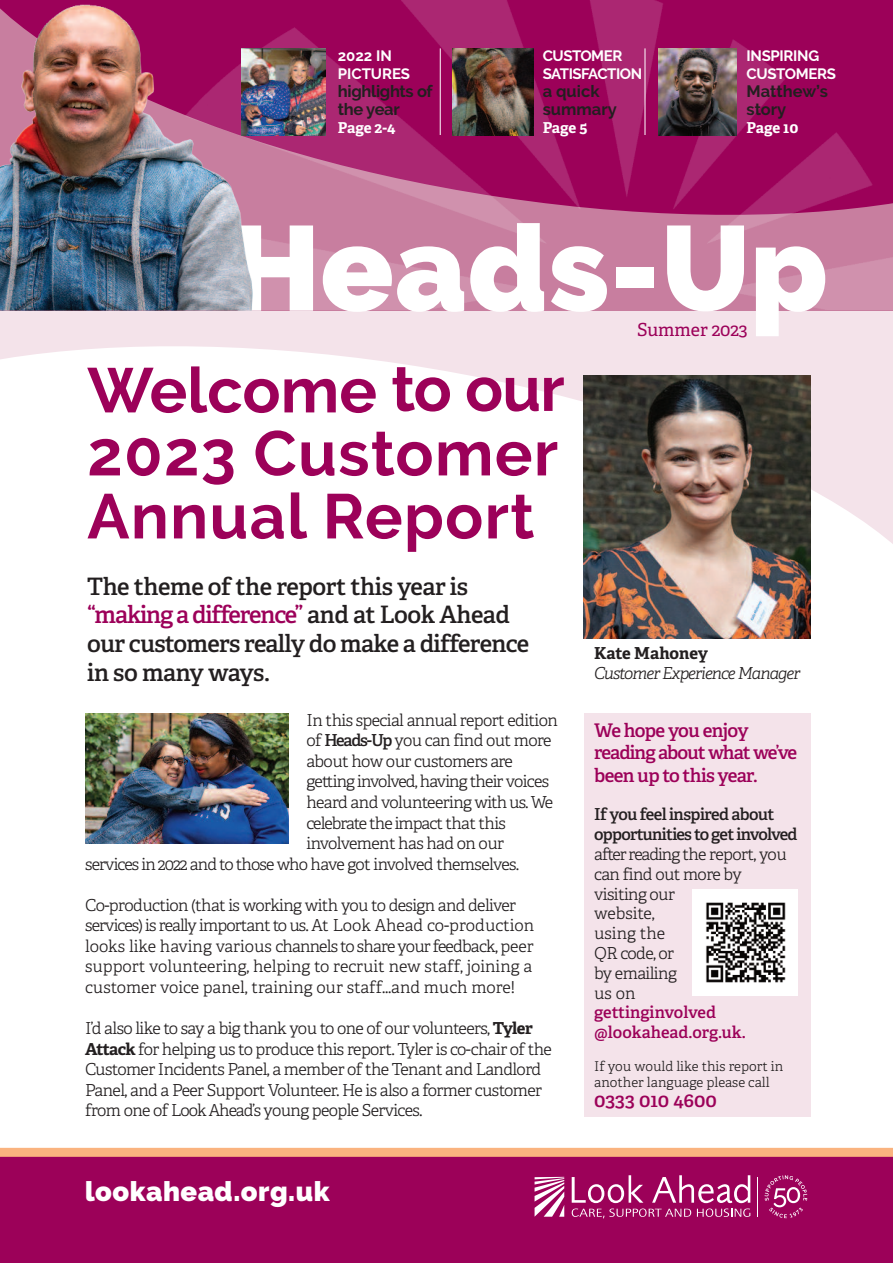
<style>
.page{position:relative;width:893px;height:1263px;background:#fff}
.page>*{position:absolute;margin:0;border:0;box-sizing:border-box;transform-origin:0 0}
.t1{font:900 120px "Raleway";letter-spacing:.01em;color:#fff}
.t2{font:700 63px/63px "Raleway";letter-spacing:.02em;color:#9c0159;text-align:justify}
.t3{font:900 27.3px "Raleway";letter-spacing:.02em;color:#fff}
.t4{font:600 24px/28.8px "Adelle";letter-spacing:-.03em;color:#231f20}
.t5{font:600 19.5px "Adelle";color:#9c0159}
.t6{font:600 18.75px/22.8px "Adelle";letter-spacing:-.05em;color:#9c0159}
.t7{font:18px "Adelle";letter-spacing:-.005em;color:#9c0159}
.t8{font:300 16.5px/19.8px "Adelle";letter-spacing:-.035em;color:#231f20}
.t9{font:300 16.5px/20.5px "Adelle";letter-spacing:-.01em;color:#231f20}
.t10{font:600 16.5px/19.8px "Adelle";letter-spacing:-.045em;color:#231f20}
.t11{font:700 16.5px/18px "Raleway";letter-spacing:-.005em;color:#231f20}
.t12{font:600 16.5px/19.8px "Adelle";color:#9c0159}
.t13{font:300 16.5px "Adelle";letter-spacing:-.055em;color:#231f20}
.t14{font:italic 300 16.5px "Adelle";letter-spacing:-.055em;color:#231f20}
.t15{font:700 16.5px "Adelle";color:#231f20}
.t16{font:700 15px/18px "Raleway";letter-spacing:-.02em;color:#fff}
.t17{font:700 15px "Adelle";letter-spacing:-.01em;color:#fff}
.t18{font:700 15px/18px "Raleway";color:#fff}
.t19{font:300 13.5px/16.2px "Adelle";color:#231f20}
.s1{color:#9c0159}
.s2{font-weight:600}
.s3{font-weight:700}
</style>
<div class="page">
<svg style="left:0;top:316px;width:893px;height:508px"></svg>
<div style="left:0;top:1148px;width:893px;height:9px;background:#fab37f"></div>
<div style="left:0;top:1156px;width:893px;height:107px;background:#9c0159"></div>
<hr style="left:757px;top:1177px;width:1px;height:39px;background:#fff">
<svg style="left:535px;top:1177px;width:29px;height:40px"></svg>
<svg style="left:572px;top:1175px;width:178px;height:43px"></svg>
<svg style="left:764px;top:1175px;width:43px;height:43px"></svg>
<img style="left:267px;top:0;width:626px;height:309px">
<img style="left:267px;top:48px;width:58px;height:87px">
<img style="left:453px;top:48px;width:80px;height:87px">
<img style="left:659px;top:48px;width:77px;height:87px">
<hr style="left:440px;top:48px;width:1px;height:87px;background:#fff">
<hr style="left:645px;top:48px;width:1px;height:87px;background:#fff">
<img style="left:584px;top:375px;width:226px;height:264px">
<img style="left:0;top:0;width:267px;height:311px">
<img style="left:85px;top:714px;width:203px;height:130px">
<div style="left:584px;top:714px;width:226px;height:403px;background:#f4e3ea"></div>
<div style="left:692px;top:889px;width:106px;height:107px;background:#fff"></div>
<img style="left:706px;top:902px;width:80px;height:81px">
<p class="t18" style="left:338px;top:47px;width:74px">2022 IN<br>PICTURES</p>
<p class="t11" style="left:338px;top:82px;width:96px">highlights of the year</p>
<p class="t17" style="left:338px;top:122px;width:59px">Page 2-4</p>
<p class="t16" style="left:543px;top:47px;width:101px">CUSTOMER<br>SATISFACTION</p>
<p class="t11" style="left:543px;top:82px;width:76px">a quick summary</p>
<p class="t17" style="left:543px;top:122px;width:46px">Page 5</p>
<p class="t16" style="left:746px;top:47px;width:91px">INSPIRING<br>CUSTOMERS</p>
<p class="t11" style="left:746px;top:82px;width:83px">Matthew’s story</p>
<p class="t17" style="left:746px;top:122px;width:53px">Page 10</p>
<h1 class="t1" style="left:230px;top:199px;width:599px">Heads-Up</h1>
<p class="t7" style="left:637px;top:323px;width:112px">Summer 2023</p>
<h2 class="t2" style="left:87px;top:359px;width:479px">Welcome to our 2023 Customer Annual Report</h2>
<h3 class="t4" style="left:87px;top:574px;width:444px">The theme of the report this year is <span class="s1">“makingadifference”</span> and at Look Ahead our customers really do make a difference in so many ways.</h3>
<p class="t8" style="left:306px;top:712px;width:253px">In this special annual report edition</p>
<p class="t8" style="left:306px;top:732px;width:247px">of <span class="s2">Heads-Up</span> you can find out more</p>
<p class="t8" style="left:306px;top:753px;width:208px">about how our customers are</p>
<p class="t8" style="left:306px;top:773px;width:244px">getting involved, having their voices</p>
<p class="t8" style="left:306px;top:794px;width:248px">heard and volunteering with us. We</p>
<p class="t13" style="left:306px;top:816px;width:201px">celebrate the impact that this</p>
<p class="t8" style="left:306px;top:835px;width:199px">involvement has had on our</p>
<p class="t8" style="left:85px;top:855px;width:436px">services in 2022 and to those who have got involved themselves.</p>
<p class="t9" style="left:85px;top:896px;width:451px">Co-production (that is working with you to design and deliver services)is reallyimportant tous. At Look Ahead co-production looks like having various channels toshareyour feedback, peer support volunteering, helping to recruit new staff, joining a customer voice panel, training our staff…and much more!</p>
<p class="t8" style="left:85px;top:1019px;width:468px;line-height:20.5px">I’d also like to say a big thank you to one of our volunteers, <span class="s3">Tyler Attack</span> for helping us to produce this report. Tyler is co-chair of the Customer Incidents Panel, a member of the Tenant and Landlord Panel, and a Peer Support Volunteer. He is also a former customer from one of Look Ahead’s young people Services.</p>
<h3 class="t3" style="left:85px;top:1175px;width:246px">lookahead.org.uk</h3>
<p class="t15" style="left:594px;top:647px;width:115px">Kate Mahoney</p>
<p class="t14" style="left:594px;top:667px;width:208px">Customer Experience Manager</p>
<p class="t6" style="left:594px;top:720px;width:205px">We hope you enjoy reading about what we’ve been up to this year.</p>
<p class="t10" style="left:594px;top:806px;width:205px">If you feel inspired about opportunities to get involved</p>
<p class="t8" style="left:594px;top:846px;width:194px">after reading the report, you can find out more by visiting our<br>website,<br>using the<br>QR code, or<br>by emailing<br>us on</p>
<p class="t12" style="left:594px;top:1004px;width:153px">gettinginvolved @lookahead.org.uk.</p>
<p class="t19" style="left:594px;top:1059px;width:191px">If you would like this report in another language please call</p>
<p class="t5" style="left:594px;top:1092px;width:124px">0333 010 4600</p>
</div>
